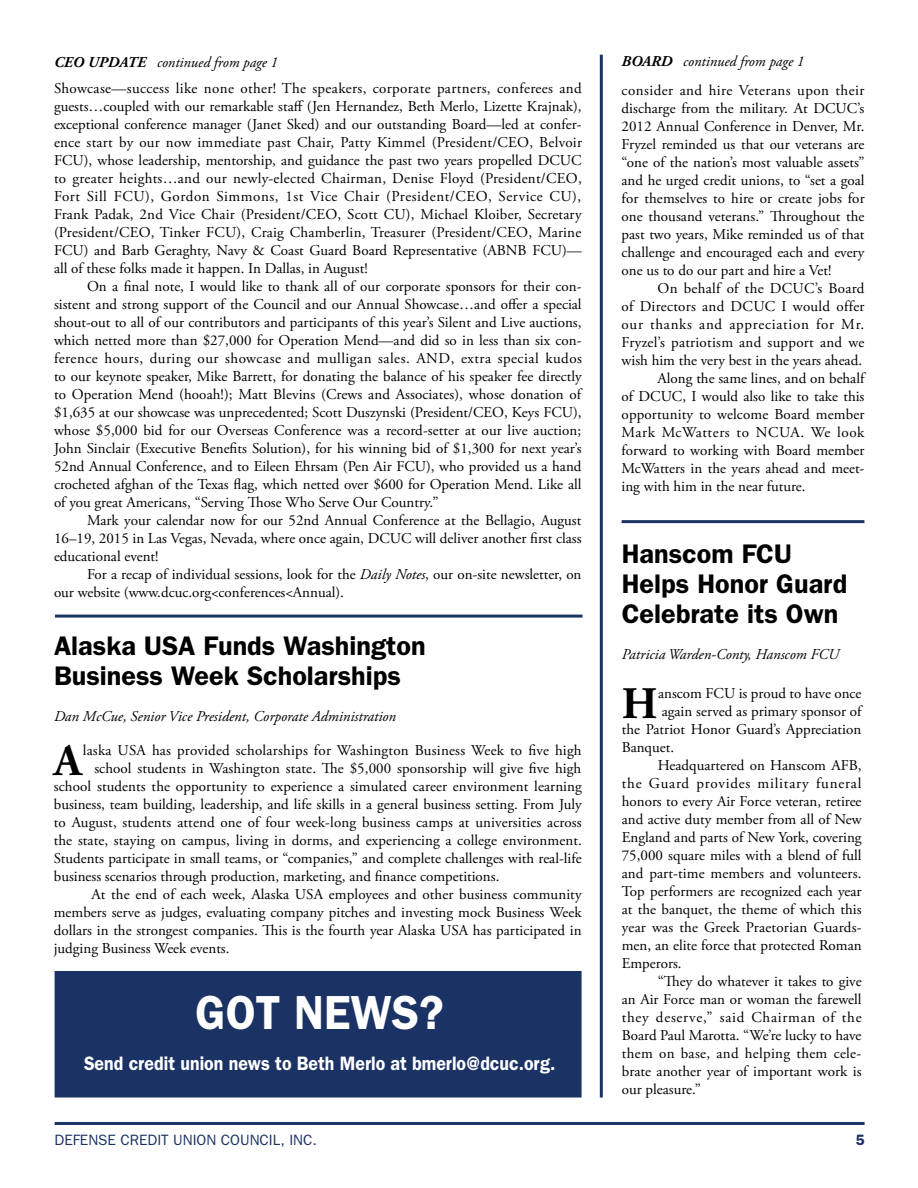
<style>
.page{position:relative;width:918px;height:1188px;background:#fff}
.page>*{position:absolute;margin:0;border:0;box-sizing:border-box;transform-origin:0 0}
.t1{font:600 48px "Franklin Gothic";color:#fff;scale:.95 1}
.t2{font:700 45px "Adobe Garamond Pro";color:#000}
.t3{font:600 27px/30px "Franklin Gothic";color:#000}
.t4{font:600 19.5px "Franklin Gothic";color:#fff;scale:.91 1}
.t5{font:15px/18px "Adobe Garamond Pro";color:#000;text-align:justify}
.t6{font:italic 15px "Adobe Garamond Pro";color:#000}
.t7{font:15px "Adobe Garamond Pro";letter-spacing:.02em;color:#000}
.t8{font:15px "Adobe Garamond Pro";letter-spacing:.05em;color:#000}
.t9{font:15px "Adobe Garamond Pro";letter-spacing:.055em;color:#000}
.t10{font:15px "Franklin Gothic";color:#1b3265}
.t11{font:15px "Adobe Garamond Pro";letter-spacing:.04em;color:#000}
.t12{font:600 15px "Franklin Gothic";color:#1b3265}
.s1{font-weight:700}
.s2{font-style:italic}
</style>
<div class="page">
<hr style="left:55px;top:1122px;width:810px;height:3px;background:#1b3265">
<hr style="left:55px;top:615px;width:528px;height:3px;background:#1b3265">
<hr style="left:600px;top:55px;width:3px;height:1043px;background:#1b3265">
<hr style="left:622px;top:520px;width:242px;height:3px;background:#1b3265">
<div style="left:55px;top:971px;width:527px;height:127px;background:#1b3265;border:3px solid #1b3265"></div>
<p class="t6" style="left:54px;top:53px;width:225px"><span class="s1">CEO UPDATE</span> continued from page 1</p>
<p class="t5" style="left:54px;top:80px;width:529px">Showcase—success like none other! The speakers, corporate partners, conferees and guests…coupled with our remarkable staff (Jen Hernandez, Beth Merlo, Lizette Krajnak), exceptional conference manager (Janet Sked) and our outstanding Board—led at confer&shy;ence start by our now immediate past Chair, Patty Kimmel (President/CEO, Belvoir FCU), whose leadership, mentorship, and guidance the past two years propelled DCUC to greater heights…and our newly-elected Chairman, Denise Floyd (President/CEO, Fort Sill FCU), Gordon Simmons, 1st Vice Chair (President/CEO, Service CU), Frank Padak, 2nd Vice Chair (President/CEO, Scott CU), Michael Kloiber, Secretary (President/CEO, Tinker FCU), Craig Chamberlin, Treasurer (President/CEO, Marine FCU) and Barb Geraghty, Navy &amp; Coast Guard Board Representative (ABNB FCU)— all of these folks made it happen. In Dallas, in August!</p>
<p class="t5" style="left:54px;top:278px;width:529px;text-indent:33px">On a final note, I would like to thank all of our corporate sponsors for their con&shy;sistent and strong support of the Council and our Annual Showcase…and offer a special shout-out to all of our contributors and participants of this year’s Silent and Live auctions, which netted more than $27,000 for Operation Mend—and did so in less than six con&shy;ference hours, during our showcase and mulligan sales. AND, extra special kudos to our keynote speaker, Mike Barrett, for donating the balance of his speaker fee directly to Operation Mend (hooah!); Matt Blevins (Crews and Associates), whose donation of $1,635 at our showcase was unprecedented; Scott Duszynski (President/CEO, Keys FCU), whose $5,000 bid for our Overseas Conference was a record-setter at our live auction; John Sinclair (Executive Benefits Solution), for his winning bid of $1,300 for next year’s 52nd Annual Conference, and to Eileen Ehrsam (Pen Air FCU), who provided us a hand crocheted afghan of the Texas flag, which netted over $600 for Operation Mend. Like all of you great Americans, “Serving Those Who Serve Our Country.”</p>
<p class="t5" style="left:54px;top:512px;width:529px;text-indent:33px">Mark your calendar now for our 52nd Annual Conference at the Bellagio, August 16–19, 2015 in Las Vegas, Nevada, where once again, DCUC will deliver another first class educational event!</p>
<p class="t5" style="left:54px;top:566px;width:529px;text-indent:33px">For a recap of individual sessions, look for the <span class="s2">Daily Notes</span>, our on-site newsletter, on our website (www.dcuc.org&lt;conferences&lt;Annual).</p>
<h3 class="t3" style="left:54px;top:630px;width:373px">Alaska USA Funds Washington<br>Business Week Scholarships</h3>
<p class="t6" style="left:54px;top:708px;width:344px">Dan McCue, Senior Vice President, Corporate Administration</p>
<h2 class="t2" style="left:54px;top:734px;width:29px">A</h2>
<p class="t5" style="left:83px;top:742px;width:500px">laska USA has provided scholarships for Washington Business Week to five high</p>
<p class="t5" style="left:94px;top:760px;width:488px">school students in Washington state. The $5,000 sponsorship will give five high</p>
<p class="t5" style="left:54px;top:778px;width:530px">school students the opportunity to experience a simulated career environment learning</p>
<p class="t5" style="left:54px;top:796px;width:529px">business, team building, leadership, and life skills in a general business setting. From July</p>
<p class="t5" style="left:54px;top:814px;width:529px">to August, students attend one of four week-long business camps at universities across</p>
<p class="t5" style="left:54px;top:832px;width:529px">the state, staying on campus, living in dorms, and experiencing a college environment.</p>
<p class="t5" style="left:54px;top:850px;width:529px">Students participate in small teams, or “companies,” and complete challenges with real-life</p>
<p class="t5" style="left:54px;top:868px;width:447px">business scenarios through production, marketing, and finance competitions.</p>
<p class="t5" style="left:91px;top:886px;width:492px">At the end of each week, Alaska USA employees and other business community</p>
<p class="t5" style="left:54px;top:904px;width:529px">members serve as judges, evaluating company pitches and investing mock Business Week</p>
<p class="t5" style="left:54px;top:922px;width:529px">dollars in the strongest companies. This is the fourth year Alaska USA has participated in</p>
<p class="t5" style="left:54px;top:940px;width:177px">judging Business Week events.</p>
<h1 class="t1" style="left:196px;top:984px;width:263px">GOT NEWS?</h1>
<h3 class="t4" style="left:84px;top:1052px;width:519px">Send credit union news to Beth Merlo at bmerlo@dcuc.org.</h3>
<p class="t6" style="left:622px;top:52px;width:184px"><span class="s1">BOARD</span> continued from page 1</p>
<p class="t5" style="left:622px;top:81px;width:245px">consider and hire Veterans upon their discharge from the military. At DCUC’s 2012 Annual Conference in Denver, Mr.<br>Fryzel reminded us that our veterans are “one of the nation’s most valuable assets” and he urged credit unions, to “set a goal for themselves to hire or create jobs for one thousand veterans.” Throughout the past two years, Mike reminded us of that challenge and encouraged each and every one us to do our part and hire a Vet!</p>
<p class="t7" style="left:658px;top:279px;width:208px">On behalf of the DCUC’s Board</p>
<p class="t7" style="left:622px;top:297px;width:244px">of Directors and DCUC I would offer</p>
<p class="t8" style="left:622px;top:315px;width:244px">our thanks and appreciation for Mr.</p>
<p class="t7" style="left:622px;top:333px;width:244px">Fryzel’s patriotism and support and we</p>
<p class="t5" style="left:622px;top:351px;width:242px">wish him the very best in the years ahead.</p>
<p class="t5" style="left:658px;top:369px;width:208px">Along the same lines, and on behalf</p>
<p class="t5" style="left:622px;top:387px;width:244px">of DCUC, I would also like to take this</p>
<p class="t5" style="left:622px;top:405px;width:244px">opportunity to welcome Board member</p>
<p class="t11" style="left:622px;top:423px;width:244px">Mark McWatters to NCUA. We look</p>
<p class="t5" style="left:622px;top:441px;width:244px">forward to working with Board member</p>
<p class="t5" style="left:622px;top:459px;width:244px">McWatters in the years ahead and meet-</p>
<p class="t5" style="left:622px;top:477px;width:186px">ing with him in the near future.</p>
<h3 class="t3" style="left:622px;top:538px;width:227px">Hanscom FCU<br>Helps Honor Guard<br>Celebrate its Own</h3>
<p class="t6" style="left:622px;top:645px;width:219px">Patricia Warden-Conty, Hanscom FCU</p>
<h2 class="t2" style="left:622px;top:677px;width:37px">H</h2>
<p class="t5" style="left:658px;top:685px;width:205px">anscom FCU is proud to have once</p>
<p class="t5" style="left:662px;top:703px;width:201px">again served as primary sponsor of</p>
<p class="t5" style="left:622px;top:721px;width:241px">the Patriot Honor Guard’s Appreciation</p>
<p class="t5" style="left:622px;top:739px;width:54px">Banquet.</p>
<p class="t5" style="left:658px;top:757px;width:205px">Headquartered on Hanscom AFB,</p>
<p class="t9" style="left:622px;top:774px;width:241px">the Guard provides military funeral</p>
<p class="t5" style="left:622px;top:793px;width:241px">honors to every Air Force veteran, retiree</p>
<p class="t5" style="left:622px;top:811px;width:241px">and active duty member from all of New</p>
<p class="t5" style="left:622px;top:829px;width:241px">England and parts of New York, covering</p>
<p class="t5" style="left:622px;top:847px;width:241px">75,000 square miles with a blend of full</p>
<p class="t5" style="left:622px;top:865px;width:241px">and part-time members and volunteers.</p>
<p class="t5" style="left:622px;top:883px;width:241px">Top performers are recognized each year</p>
<p class="t5" style="left:622px;top:901px;width:241px">at the banquet, the theme of which this</p>
<p class="t5" style="left:622px;top:919px;width:241px">year was the Greek Praetorian Guards-</p>
<p class="t5" style="left:622px;top:937px;width:241px">men, an elite force that protected Roman</p>
<p class="t5" style="left:622px;top:955px;width:61px">Emperors.</p>
<p class="t5" style="left:658px;top:973px;width:205px">“They do whatever it takes to give</p>
<p class="t5" style="left:622px;top:991px;width:241px">an Air Force man or woman the farewell</p>
<p class="t8" style="left:622px;top:1008px;width:241px">they deserve,” said Chairman of the</p>
<p class="t5" style="left:622px;top:1027px;width:241px">Board Paul Marotta. “We’re lucky to have</p>
<p class="t7" style="left:622px;top:1044px;width:241px">them on base, and helping them cele-</p>
<p class="t5" style="left:622px;top:1063px;width:241px">brate another year of important work is</p>
<p class="t5" style="left:622px;top:1081px;width:81px">our pleasure.”</p>
<p class="t10" style="left:54px;top:1131px;width:264px">DEFENSE CREDIT UNION COUNCIL, INC.</p>
<p class="t12" style="left:855px;top:1131px;width:10px">5</p>
</div>
